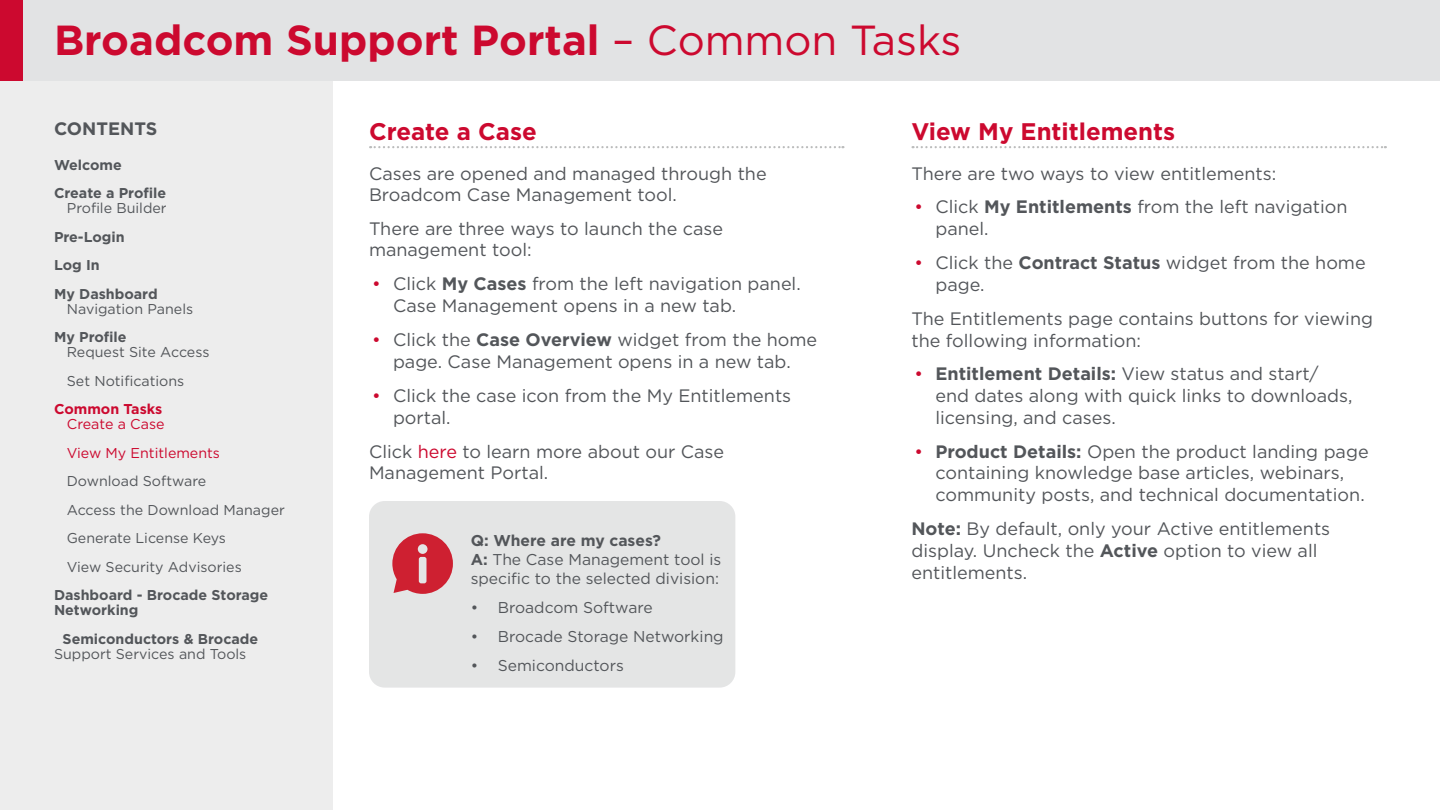
<style>
.page{position:relative;width:1440px;height:810px;background:#fff}
.page>*{position:absolute;margin:0;border:0;box-sizing:border-box;transform-origin:0 0}
.Lead-In_Heading{font:700 42px "Gotham";color:#cc092f}
.Body_Text_Head_16pt_Underline{font:700 24px "Gotham";color:#cc092f}
.Body_Text_12{font:18px/21.6px "Gotham";color:#53565a}
.TOC_HEADER{font:700 18px "Gotham";color:#53565a}
.Body_Text_12-2{font:15.6px/18.8px "Gotham";color:#53565a}
.TOC_BODY{font:14.25px/15px "Gotham";color:#53565a}
.TOC_BODY-2{font:700 14.25px/15px "Gotham";color:#53565a;text-align:right}
.TOC_BODY-3{font:700 14.25px/15px "Gotham";color:#cc092f;text-align:right}
.TOC_BODY-4{font:14.25px "Gotham";color:#cc092f}
.s1{font-weight:400}
.s2{font-weight:700}
.s3{color:#cc092f}
</style>
<div class="page">
<div style="left:0;top:81px;width:333px;height:729px;background:#ededed"></div>
<div style="left:0;top:0;width:1440px;height:81px;background:#e2e3e4"></div>
<div style="left:0;top:0;width:22px;height:81px;background:#cc092f"></div>
<svg style="left:370px;top:146px;width:473px;height:2px"></svg>
<svg style="left:913px;top:146px;width:473px;height:2px"></svg>
<div style="left:369px;top:501px;width:366px;height:187px;background:#e4e5e5;border-radius:16px"></div>
<svg style="left:392px;top:533px;width:61px;height:61px"></svg>
<p class="Lead-In_Heading" style="left:54px;top:12px;width:909px">Broadcom Support Portal <span class="s1">– Common Tasks</span></p>
<p class="TOC_HEADER" style="left:54px;top:117px;width:105px">CONTENTS</p>
<p class="TOC_BODY-2" style="left:54px;top:157px;width:69px">Welcome</p>
<p class="TOC_BODY-2" style="left:54px;top:186px;width:114px">Create a Profile<br><span class="s1">Profile Builder</span></p>
<p class="TOC_BODY-2" style="left:54px;top:229px;width:72px">Pre-Login</p>
<p class="TOC_BODY-2" style="left:54px;top:258px;width:47px">Log In</p>
<p class="TOC_BODY" style="left:67px;top:286px;width:128px;text-indent:-13px"><span class="s2">My Dashboard<br></span>Navigation Panels</p>
<p class="TOC_BODY" style="left:67px;top:329px;width:144px;text-indent:-13px"><span class="s2">My Profile<br></span>Request Site Access</p>
<p class="TOC_BODY" style="left:67px;top:373px;width:119px">Set Notifications</p>
<p class="TOC_BODY-3" style="left:54px;top:402px;width:112px">Common Tasks<br><span class="s1">Create a Case</span></p>
<p class="TOC_BODY-4" style="left:67px;top:444px;width:155px">View My Entitlements</p>
<p class="TOC_BODY" style="left:67px;top:473px;width:141px">Download Software</p>
<p class="TOC_BODY" style="left:67px;top:502px;width:220px">Access the Download Manager</p>
<p class="TOC_BODY" style="left:67px;top:530px;width:161px">Generate License Keys</p>
<p class="TOC_BODY" style="left:67px;top:559px;width:176px">View Security Advisories</p>
<p class="TOC_BODY-2" style="left:54px;top:588px;width:216px;text-align:left">Dashboard - Brocade Storage<br>Networking</p>
<p class="TOC_BODY" style="left:54px;top:631px;width:206px;text-indent:9px"><span class="s2">Semiconductors &amp; Brocade<br></span>Support Services and Tools</p>
<p class="Body_Text_Head_16pt_Underline" style="left:369px;top:116px;width:169px">Create a Case</p>
<p class="Body_Text_12" style="left:369px;top:162px;width:399px">Cases are opened and managed through the<br>Broadcom Case Management tool.</p>
<p class="Body_Text_12" style="left:369px;top:217px;width:356px">There are three ways to launch the case management tool:</p>
<p class="Body_Text_12" style="left:393px;top:272px;width:409px;text-indent:-21px"><span class="s3">•</span> Click <span class="s2">My Cases</span> from the left navigation panel.<br>Case Management opens in a new tab.</p>
<p class="Body_Text_12" style="left:372px;top:328px;width:447px;text-align:center"><span class="s3">•</span> Click the <span class="s2">Case Overview</span> widget from the home page. Case Management opens in a new tab.</p>
<p class="Body_Text_12" style="left:393px;top:384px;width:400px;text-indent:-21px"><span class="s3">•</span> Click the case icon from the My Entitlements portal.</p>
<p class="Body_Text_12" style="left:369px;top:440px;width:357px">Click <span class="s3">here</span> to learn more about our Case<br>Management Portal.</p>
<p class="Body_Text_12-2" style="left:471px;top:531px;width:252px"><span class="s2">Q: Where are my cases?<br>A:</span> The Case Management tool is specific to the selected division:</p>
<p class="Body_Text_12-2" style="left:471px;top:598px;width:183px">• Broadcom Software</p>
<p class="Body_Text_12-2" style="left:471px;top:627px;width:254px">• Brocade Storage Networking</p>
<p class="Body_Text_12-2" style="left:471px;top:656px;width:155px">• Semiconductors</p>
<p class="Body_Text_Head_16pt_Underline" style="left:911px;top:116px;width:265px">View My Entitlements</p>
<p class="Body_Text_12" style="left:911px;top:162px;width:367px">There are two ways to view entitlements:</p>
<p class="Body_Text_12" style="left:935px;top:196px;width:414px;text-indent:-21px"><span class="s3">•</span> Click <span class="s2">My Entitlements</span> from the left navigation panel.</p>
<p class="Body_Text_12" style="left:935px;top:252px;width:432px;text-indent:-21px"><span class="s3">•</span> Click the <span class="s2">Contract Status</span> widget from the home page.</p>
<p class="Body_Text_12" style="left:911px;top:308px;width:463px">The Entitlements page contains buttons for viewing the following information:</p>
<p class="Body_Text_12" style="left:935px;top:363px;width:419px;text-indent:-21px"><span class="s3">•</span> <span class="s2">Entitlement Details:</span> View status and start/ end dates along with quick links to downloads, licensing, and cases.</p>
<p class="Body_Text_12" style="left:935px;top:440px;width:435px;text-indent:-21px"><span class="s3">•</span> <span class="s2">Product Details:</span> Open the product landing page containing knowledge base articles, webinars, community posts, and technical documentation.</p>
<p class="Body_Text_12" style="left:911px;top:518px;width:420px"><span class="s2">Note:</span> By default, only your Active entitlements display. Uncheck the <span class="s2">Active</span> option to view all entitlements.</p>
</div>
